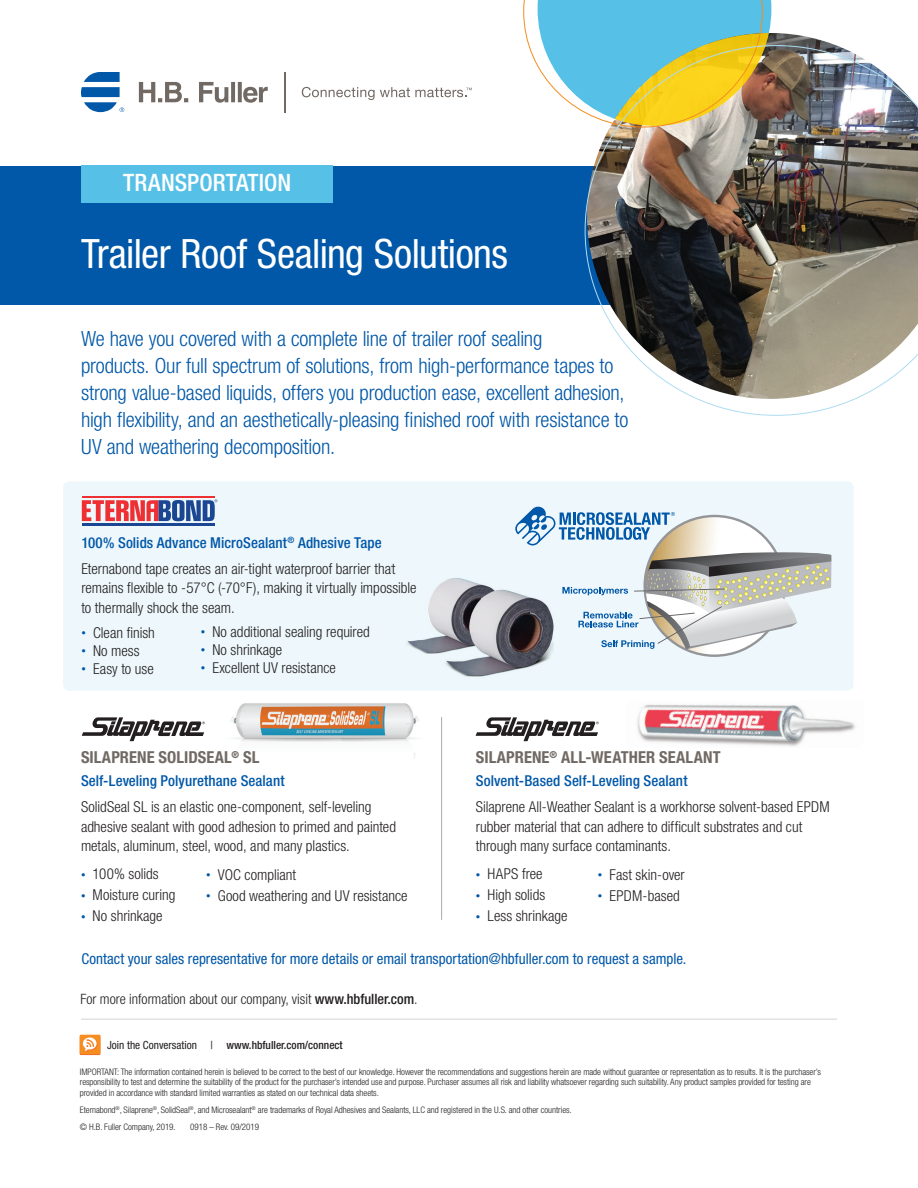
<style>
.page{position:relative;width:918px;height:1188px;background:#fff}
.page>*{position:absolute;margin:0;border:0;box-sizing:border-box;transform-origin:0 0}
.t1{font:condensed 40.5px "Helvetica Neue LT Std";letter-spacing:-.01em;color:#fff}
.t2{font:500 condensed 24px "Helvetica Neue LT Std";color:#fff}
.t3{font:300 condensed 21px/27px "Helvetica Neue LT Std";letter-spacing:-.01em;color:#0157a8}
.t4{font:700 condensed 16.5px "Helvetica Neue LT Std";letter-spacing:.005em;color:#716963}
.t5{font:300 condensed 15px/19.5px "Helvetica Neue LT Std";color:#231f20}
.t6{font:condensed 15px "Helvetica Neue LT Std";color:#0157a8}
.t7{font:500 condensed 15px "Helvetica Neue LT Std";letter-spacing:.005em;color:#0157a8}
.t8{font:300 condensed 14.25px "Helvetica Neue LT Std";color:#231f20}
.t9{font:500 condensed 11.25px "Helvetica Neue LT Std";color:#231f20}
.t10{font:300 condensed 9px/10.5px "Helvetica Neue LT Std";letter-spacing:-.005em;color:#231f20}
.s1{font-weight:500;color:#0157a8}
.s2{font-size:9px;color:#0157a8}
.s3{font-weight:500}
.s4{font-weight:400}
</style>
<div class="page">
<img style="left:231px;top:703px;width:188px;height:56px">
<img style="left:637px;top:704px;width:219px;height:43px">
<div style="left:63px;top:481px;width:791px;height:210px;background:#eef8fc;border-radius:7px"></div>
<div style="left:0;top:166px;width:850px;height:139px;background:#0157a8"></div>
<div style="left:82px;top:166px;width:251px;height:37px;background:#57c0e7"></div>
<svg style="left:139px;top:82px;width:129px;height:21px"></svg>
<svg style="left:81px;top:72px;width:43px;height:40px"></svg>
<svg style="left:302px;top:87px;width:170px;height:13px"></svg>
<hr style="left:284px;top:72px;width:1px;height:40px;background:#716963">
<hr style="left:81px;top:1019px;width:756px;height:1px;background:#d1d2d4">
<div style="left:80px;top:1036px;width:20px;height:19px;background:#f36c25"></div>
<div style="left:80px;top:1035px;width:20px;height:19px;background:#f68d21"></div>
<svg style="left:83px;top:1037px;width:14px;height:15px"></svg>
<svg style="left:82px;top:717px;width:123px;height:24px"></svg>
<svg style="left:476px;top:717px;width:123px;height:24px"></svg>
<hr style="left:82px;top:496px;width:133px;height:2px;background:#ee3034">
<hr style="left:82px;top:523px;width:133px;height:2px;background:#1b4692">
<svg style="left:82px;top:499px;width:135px;height:22px"></svg>
<svg style="left:515px;top:507px;width:317px;height:150px"></svg>
<img style="left:406px;top:542px;width:150px;height:135px">
<svg style="left:523px;top:0;width:248px;height:113px"></svg>
<img style="left:585px;top:45px;width:333px;height:371px">
<hr style="left:441px;top:717px;width:1px;height:203px;background:#b0aaa6">
<h2 class="t2" style="left:123px;top:169px;width:170px">TRANSPORTATION</h2>
<h1 class="t1" style="left:81px;top:230px;width:429px">Trailer Roof Sealing Solutions</h1>
<p class="t3" style="left:81px;top:325px;width:549px">We have you covered with a complete line of trailer roof sealing<br>products. Our full spectrum of solutions, from high-performance tapes to strong value-based liquids, offers you production ease, excellent adhesion, high flexibility, and an aesthetically-pleasing finished roof with resistance to UV and weathering decomposition.</p>
<p class="t5" style="left:81px;top:529px;width:315px;line-height:26.2px"><span class="s1">100% Solids Advance MicroSealant</span><sup>®</sup> <span class="s1">Adhesive Tape<br></span>Eternabond tape creates an air-tight waterproof barrier that</p>
<p class="t5" style="left:81px;top:578px;width:337px">remains flexible to -57°C (-70°F), making it virtually impossible to thermally shock the seam.</p>
<p class="t5" style="left:81px;top:623px;width:75px"><span class="s2">•</span> Clean finish</p>
<p class="t5" style="left:81px;top:641px;width:60px"><span class="s2">•</span> No mess</p>
<p class="t5" style="left:81px;top:659px;width:74px"><span class="s2">•</span> Easy to use</p>
<p class="t5" style="left:201px;top:621px;width:171px"><span class="s2">•</span> No additional sealing required</p>
<p class="t5" style="left:201px;top:639px;width:83px"><span class="s2">•</span> No shrinkage</p>
<p class="t5" style="left:201px;top:657px;width:137px"><span class="s2">•</span> Excellent UV resistance</p>
<p class="t4" style="left:81px;top:747px;width:180px">SILAPRENE SOLIDSEAL<sup>®</sup> SL</p>
<p class="t7" style="left:81px;top:772px;width:205px">Self-Leveling Polyurethane Sealant</p>
<p class="t5" style="left:81px;top:797px;width:317px">SolidSeal SL is an elastic one-component, self-leveling adhesive sealant with good adhesion to primed and painted metals, aluminum, steel, wood, and many plastics.</p>
<p class="t5" style="left:81px;top:864px;width:79px"><span class="s2">•</span> 100% solids</p>
<p class="t5" style="left:81px;top:885px;width:96px"><span class="s2">•</span> Moisture curing</p>
<p class="t5" style="left:81px;top:906px;width:83px"><span class="s2">•</span> No shrinkage</p>
<p class="t5" style="left:206px;top:864px;width:92px"><span class="s2">•</span> VOC compliant</p>
<p class="t5" style="left:206px;top:885px;width:203px"><span class="s2">•</span> Good weathering and UV resistance</p>
<p class="t4" style="left:476px;top:747px;width:246px">SILAPRENE<sup>®</sup> ALL-WEATHER SEALANT</p>
<p class="t7" style="left:476px;top:772px;width:213px">Solvent-Based Self-Leveling Sealant</p>
<p class="t5" style="left:476px;top:797px;width:355px">Silaprene All-Weather Sealant is a workhorse solvent-based EPDM rubber material that can adhere to difficult substrates and cut through many surface contaminants.</p>
<p class="t5" style="left:476px;top:864px;width:68px"><span class="s2">•</span> HAPS free</p>
<p class="t5" style="left:476px;top:885px;width:71px"><span class="s2">•</span> High solids</p>
<p class="t5" style="left:476px;top:906px;width:93px"><span class="s2">•</span> Less shrinkage</p>
<p class="t5" style="left:598px;top:864px;width:88px"><span class="s2">•</span> Fast skin-over</p>
<p class="t5" style="left:598px;top:885px;width:83px"><span class="s2">•</span> EPDM-based</p>
<p class="t6" style="left:81px;top:950px;width:607px">Contact your sales representative for more details or email transportation@hbfuller.com to request a sample.</p>
<p class="t8" style="left:80px;top:991px;width:339px">For more information about our company, visit <span class="s3">www.hbfuller.com</span>.</p>
<p class="t9" style="left:107px;top:1038px;width:237px"><span class="s4">Join the Conversation |</span> www.hbfuller.com/connect</p>
<p class="t10" style="left:80px;top:1066px;width:743px">IMPORTANT: The information contained herein is believed to be correct to the best of our knowledge. However the recommendations and suggestions herein are made without guarantee or representation as to results. It is the purchaser’s responsibility to test and determine the suitability of the product for the purchaser’s intended use and purpose. Purchaser assumes all risk and liability whatsoever regarding such suitability. Any product samples provided for testing are provided in accordance with standard limited warranties as stated on our technical data sheets.</p>
<p class="t10" style="left:80px;top:1101px;width:493px;line-height:17.2px">Eternabond<sup>®</sup>, Silaprene<sup>®</sup>, SolidSeal<sup>®</sup>, and Microsealant<sup>®</sup> are trademarks of Royal Adhesives and Sealants, LLC and registered in the U.S. and other countries. © H.B. Fuller Company, 2019.</p>
<p class="t10" style="left:190px;top:1122px;width:70px">0918 – Rev. 09/2019</p>
</div>
